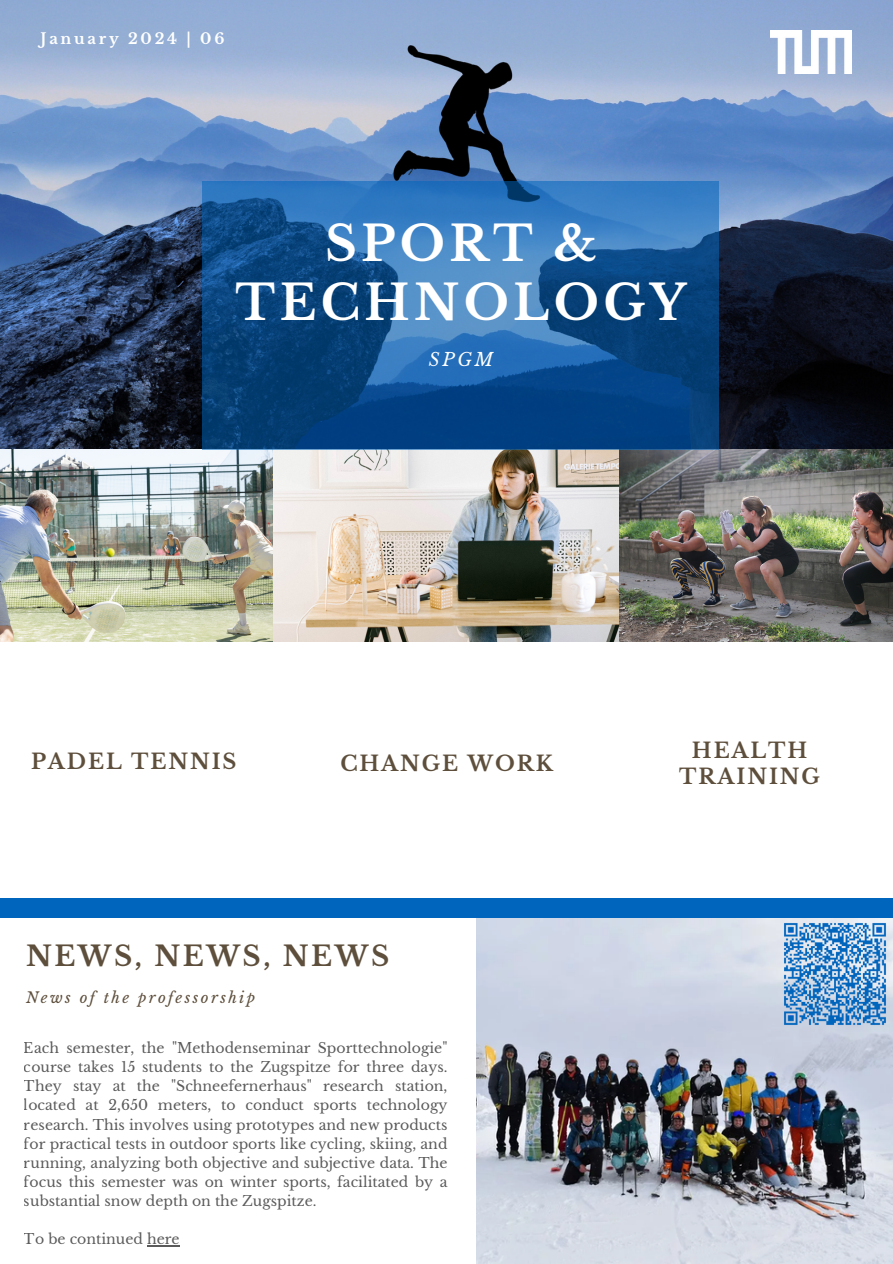
<style>
.page{position:relative;width:893px;height:1264px;background:#fff}
.page>*{position:absolute;margin:0;border:0;box-sizing:border-box;transform-origin:0 0}
.t1{font:700 48px/58.5px "Libre Baskerville";letter-spacing:.09em;color:#fff;text-align:center}
.t2{font:700 27.6px "Libre Baskerville";letter-spacing:.09em;color:#5e4f3c}
.t3{font:700 21px/25.8px "Libre Baskerville";letter-spacing:.09em;color:#5e4f3c;text-align:center}
.t4{font:italic 18px "Libre Baskerville";color:#fff}
.t5{font:700 15px "Libre Baskerville";letter-spacing:.18em;color:#fff}
.t6{font:italic 14.85px "Libre Baskerville";letter-spacing:.16em;color:#5e4f3c}
.t7{font:14.1px/19.2px "Libre Baskerville";color:#000;text-align:justify}
</style>
<div class="page">
<img style="left:0;top:0;width:892px;height:641px">
<div style="left:0;top:898px;width:892px;height:19px;background:#0065bd"></div>
<svg style="left:203px;top:181px;width:516px;height:268px"></svg>
<img style="left:770px;top:31px;width:81px;height:42px">
<hr style="left:147px;top:1245px;width:32px;height:1px;background:#000">
<img style="left:476px;top:918px;width:416px;height:345px">
<img style="left:779px;top:918px;width:111px;height:111px">
<p class="t5" style="left:40px;top:30px;width:185px">January 2024 | 06</p>
<h3 class="t1" style="left:235px;top:215px;width:452px">SPORT &amp;<br>TECHNOLOGY</h3>
<h3 class="t4" style="left:429px;top:348px;width:66px">SPGM</h3>
<p class="t3" style="left:31px;top:748px;width:207px">PADEL TENNIS</p>
<p class="t3" style="left:340px;top:751px;width:214px">CHANGE WORK</p>
<p class="t2" style="left:26px;top:938px;width:365px">NEWS, NEWS, NEWS</p>
<h1 class="t6" style="left:26px;top:988px;width:231px">News of the professorship</h1>
<p class="t7" style="left:24px;top:1038px;width:425px">Each semester, the "Methodenseminar Sporttechnologie" course takes 15 students to the Zugspitze for three days.<br>They stay at the "Schneefernerhaus" research station, located at 2,650 meters, to conduct sports technology research. This involves using prototypes and new products for practical tests in outdoor sports like cycling, skiing, and running, analyzing both objective and subjective data. The focus this semester was on winter sports, facilitated by a substantial snow depth on the Zugspitze.</p>
<p class="t7" style="left:24px;top:1229px;width:157px">To be continued here</p>
<h3 class="t3" style="left:679px;top:738px;width:142px">HEALTH<br>TRAINING</h3>
</div>
